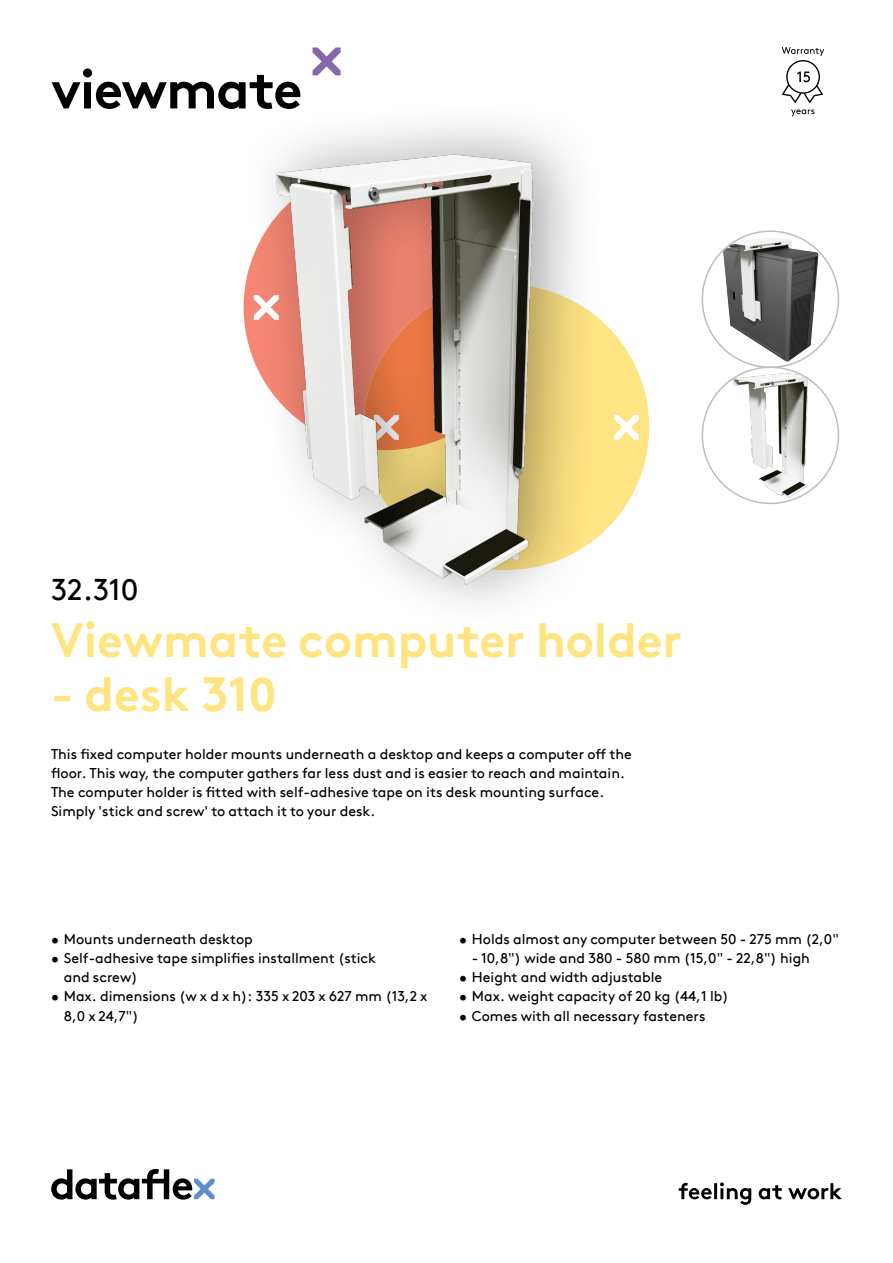
<style>
.page{position:relative;width:893px;height:1263px;background:#fff}
.page>*{position:absolute;margin:0;border:0;box-sizing:border-box;transform-origin:0 0}
.hoofdstuk{font:700 54px "Brown Pro TT";letter-spacing:-.02em;color:#000}
.productnaam{font:700 48px "Brown Pro TT";color:#ffe582}
.productnummer{font:30px "Brown Pro TT";color:#000}
.omschrijving{font:14.25px/19.2px "Brown Pro TT";color:#000}
</style>
<div class="page">
<svg style="left:641px;top:380px;width:8px;height:95px"></svg>
<svg style="left:51px;top:1169px;width:164px;height:30px"></svg>
<svg style="left:679px;top:1182px;width:163px;height:23px"></svg>
<svg style="left:313px;top:47px;width:28px;height:28px"></svg>
<img style="left:702px;top:231px;width:136px;height:136px;border-radius:68px">
<img style="left:702px;top:367px;width:136px;height:136px;border-radius:68px">
<img style="left:243px;top:133px;width:398px;height:470px">
<svg style="left:782px;top:47px;width:42px;height:56px"></svg>
<svg style="left:791px;top:109px;width:24px;height:7px"></svg>
<p class="hoofdstuk" style="left:51px;top:46px;width:253px">viewmate</p>
<p class="productnummer" style="left:51px;top:566px;width:89px">32.310</p>
<p class="productnaam" style="left:51px;top:601px;width:633px">Viewmate computer holder</p>
<p class="productnaam" style="left:51px;top:655px;width:227px">- desk 310</p>
<p class="omschrijving" style="left:51px;top:743px;width:582px">This fixed computer holder mounts underneath a desktop and keeps a computer off the floor. This way, the computer gathers far less dust and is easier to reach and maintain.<br>The computer holder is fitted with self-adhesive tape on its desk mounting surface.<br>Simply 'stick and screw' to attach it to your desk.</p>
<p class="omschrijving" style="left:51px;top:928px;width:203px">• Mounts underneath desktop</p>
<p class="omschrijving" style="left:64px;top:947px;width:314px;text-indent:-13px">• Self-adhesive tape simplifies installment (stick and screw)</p>
<p class="omschrijving" style="left:64px;top:986px;width:365px;text-indent:-13px">• Max. dimensions (w x d x h): 335 x 203 x 627 mm (13,2 x<br>8,0 x 24,7")</p>
<p class="omschrijving" style="left:459px;top:928px;width:381px">• Holds almost any computer between 50 - 275 mm (2,0"</p>
<p class="omschrijving" style="left:472px;top:947px;width:340px">- 10,8") wide and 380 - 580 mm (15,0" - 22,8") high</p>
<p class="omschrijving" style="left:459px;top:966px;width:205px">• Height and width adjustable</p>
<p class="omschrijving" style="left:459px;top:986px;width:271px">• Max. weight capacity of 20 kg (44,1 lb)</p>
<p class="omschrijving" style="left:459px;top:1005px;width:248px">• Comes with all necessary fasteners</p>
</div>
